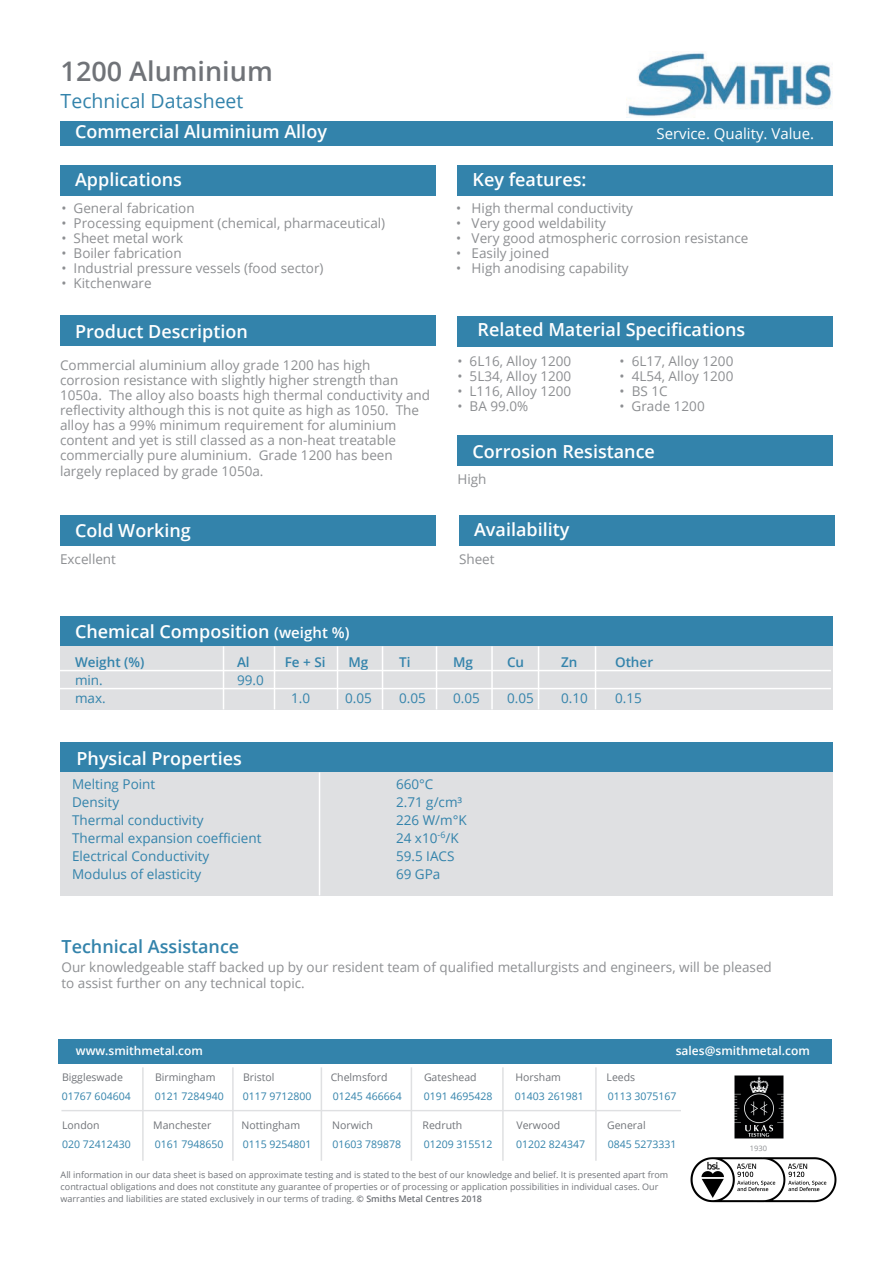
<style>
.page{position:relative;width:893px;height:1263px;background:#fff}
.page>*{position:absolute;margin:0;border:0;box-sizing:border-box;transform-origin:0 0}
.t1{font:600 27px "Open Sans";color:#707378}
.t2{font:19.5px "Open Sans";color:#3383ab}
.t3{font:600 18px "Open Sans";color:#fff}
.t4{font:600 18px "Open Sans";color:#3383ab}
.t5{font:15px "Open Sans";color:#fff}
.t6{font:13.5px/15px "Open Sans";color:#8d8f92}
.t7{font:13.5px "Open Sans";color:#3383ab}
.t8{font:600 13.5px "Open Sans";color:#3383ab}
.t9{font:600 12px "Open Sans";color:#fff}
.t10{font:10.5px "Open Sans";color:#3383ab}
.t11{font:10.5px "Open Sans";color:#707378}
.t12{font:9px/12px "Open Sans";color:#707378}
.t13{font:7.5px "Open Sans";color:#8d8f92}
.s1{font-size:15px}
.s2{font-weight:600}
</style>
<div class="page">
<div style="left:60px;top:165px;width:375px;height:30px;background:#3383ab"></div>
<div style="left:60px;top:121px;width:772px;height:25px;background:#3383ab"></div>
<img style="left:626px;top:52px;width:206px;height:65px">
<div style="left:60px;top:316px;width:375px;height:30px;background:#3383ab"></div>
<div style="left:458px;top:316px;width:374px;height:30px;background:#3383ab"></div>
<div style="left:60px;top:616px;width:772px;height:30px;background:#3383ab"></div>
<div style="left:60px;top:646px;width:772px;height:63px;background:#dfe0e2"></div>
<hr style="left:60px;top:670px;width:771px;height:1px;background:#fff">
<hr style="left:223px;top:646px;width:1px;height:63px;background:#fff">
<div style="left:60px;top:742px;width:772px;height:30px;background:#3383ab"></div>
<div style="left:60px;top:772px;width:772px;height:123px;background:#dfe0e2"></div>
<hr style="left:319px;top:772px;width:1px;height:123px;background:#fff">
<div style="left:458px;top:436px;width:374px;height:30px;background:#3383ab"></div>
<div style="left:458px;top:165px;width:374px;height:30px;background:#3383ab"></div>
<div style="left:60px;top:515px;width:375px;height:30px;background:#3383ab"></div>
<div style="left:459px;top:515px;width:375px;height:30px;background:#3383ab"></div>
<hr style="left:60px;top:688px;width:771px;height:1px;background:#fff">
<hr style="left:274px;top:646px;width:1px;height:63px;background:#fff">
<hr style="left:337px;top:646px;width:1px;height:63px;background:#fff">
<hr style="left:382px;top:646px;width:1px;height:63px;background:#fff">
<hr style="left:436px;top:646px;width:1px;height:63px;background:#fff">
<hr style="left:595px;top:646px;width:1px;height:63px;background:#fff">
<hr style="left:491px;top:646px;width:2px;height:63px;background:#fff">
<hr style="left:538px;top:646px;width:1px;height:63px;background:#fff">
<div style="left:58px;top:1039px;width:774px;height:25px;background:#3383ab"></div>
<hr style="left:61px;top:1110px;width:620px;height:1px;background:#dfe0e2">
<hr style="left:142px;top:1067px;width:2px;height:94px;background:#dfe0e2">
<hr style="left:232px;top:1067px;width:2px;height:94px;background:#dfe0e2">
<hr style="left:321px;top:1067px;width:1px;height:94px;background:#dfe0e2">
<hr style="left:411px;top:1067px;width:1px;height:94px;background:#dfe0e2">
<hr style="left:502px;top:1067px;width:2px;height:94px;background:#dfe0e2">
<hr style="left:595px;top:1067px;width:2px;height:94px;background:#dfe0e2">
<img style="left:690px;top:1157px;width:147px;height:46px">
<img style="left:734px;top:1075px;width:49px;height:63px">
<h1 class="t1" style="left:61px;top:53px;width:214px">1200 Aluminium</h1>
<h2 class="t2" style="left:61px;top:87px;width:184px">Technical Datasheet</h2>
<h3 class="t3" style="left:75px;top:119px;width:253px">Commercial Aluminium Alloy</h3>
<h3 class="t3" style="left:75px;top:167px;width:109px">Applications</h3>
<p class="t6" style="left:62px;top:200px;width:135px">• General fabrication</p>
<p class="t6" style="left:62px;top:215px;width:325px">• Processing equipment (chemical, pharmaceutical)</p>
<p class="t6" style="left:62px;top:230px;width:123px">• Sheet metal work</p>
<p class="t6" style="left:62px;top:245px;width:122px">• Boiler fabrication</p>
<p class="t6" style="left:62px;top:260px;width:264px">• Industrial pressure vessels (food sector)</p>
<p class="t6" style="left:62px;top:275px;width:92px">• Kitchenware</p>
<h3 class="t3" style="left:75px;top:319px;width:174px">Product Description</h3>
<p class="t6" style="left:60px;top:358px;width:372px">Commercial aluminium alloy grade 1200 has high corrosion resistance with slightly higher strength than 1050a. The alloy also boasts high thermal conductivity and reflectivity although this is not quite as high as 1050. The alloy has a 99% minimum requirement for aluminium content and yet is still classed as a non-heat treatable commercially pure aluminium. Grade 1200 has been largely replaced by grade 1050a.</p>
<h3 class="t3" style="left:75px;top:518px;width:117px">Cold Working</h3>
<p class="t6" style="left:60px;top:551px;width:58px">Excellent</p>
<h3 class="t3" style="left:472px;top:167px;width:115px">Key features:</h3>
<p class="t5" style="left:656px;top:123px;width:159px">Service. Quality. Value.</p>
<p class="t6" style="left:456px;top:200px;width:179px">• High thermal conductivity</p>
<p class="t6" style="left:456px;top:215px;width:151px">• Very good weldability</p>
<p class="t6" style="left:456px;top:230px;width:294px">• Very good atmospheric corrosion resistance</p>
<p class="t6" style="left:456px;top:245px;width:95px">• Easily joined</p>
<p class="t6" style="left:456px;top:260px;width:174px">• High anodising capability</p>
<h3 class="t3" style="left:478px;top:317px;width:269px">Related Material Specifications</h3>
<p class="t6" style="left:458px;top:353px;width:115px">• 6L16, Alloy 1200</p>
<p class="t6" style="left:620px;top:353px;width:115px">• 6L17, Alloy 1200</p>
<p class="t6" style="left:458px;top:368px;width:115px">• 5L34, Alloy 1200</p>
<p class="t6" style="left:620px;top:368px;width:115px">• 4L54, Alloy 1200</p>
<p class="t6" style="left:458px;top:383px;width:115px">• L116, Alloy 1200</p>
<p class="t6" style="left:620px;top:383px;width:49px">• BS 1C</p>
<p class="t6" style="left:458px;top:398px;width:72px">• BA 99.0%</p>
<p class="t6" style="left:620px;top:398px;width:87px">• Grade 1200</p>
<h3 class="t3" style="left:472px;top:439px;width:184px">Corrosion Resistance</h3>
<p class="t6" style="left:458px;top:471px;width:31px">High</p>
<h3 class="t3" style="left:474px;top:517px;width:97px">Availability</h3>
<p class="t6" style="left:459px;top:551px;width:37px">Sheet</p>
<h3 class="t3" style="left:75px;top:619px;width:276px">Chemical Composition <span class="s1">(weight %)</span></h3>
<p class="t8" style="left:75px;top:653px;width:71px">Weight (%)</p>
<p class="t8" style="left:237px;top:653px;width:14px">Al</p>
<p class="t8" style="left:285px;top:653px;width:42px">Fe + Si</p>
<p class="t8" style="left:349px;top:653px;width:21px">Mg</p>
<p class="t8" style="left:399px;top:653px;width:13px">Ti</p>
<p class="t8" style="left:453px;top:653px;width:21px">Mg</p>
<p class="t8" style="left:507px;top:653px;width:19px">Cu</p>
<p class="t8" style="left:561px;top:653px;width:18px">Zn</p>
<p class="t8" style="left:615px;top:653px;width:40px">Other</p>
<p class="t7" style="left:75px;top:671px;width:29px">min.</p>
<p class="t7" style="left:237px;top:671px;width:28px">99.0</p>
<p class="t7" style="left:75px;top:689px;width:32px">max.</p>
<p class="t7" style="left:291px;top:689px;width:21px">1.0</p>
<p class="t7" style="left:345px;top:689px;width:28px">0.05</p>
<p class="t7" style="left:399px;top:689px;width:28px">0.05</p>
<p class="t7" style="left:453px;top:689px;width:28px">0.05</p>
<p class="t7" style="left:507px;top:689px;width:28px">0.05</p>
<p class="t7" style="left:561px;top:689px;width:28px">0.10</p>
<p class="t7" style="left:615px;top:689px;width:28px">0.15</p>
<h3 class="t3" style="left:76px;top:746px;width:167px">Physical Properties</h3>
<p class="t7" style="left:72px;top:774px;width:85px">Melting Point</p>
<p class="t7" style="left:396px;top:774px;width:39px">660°C</p>
<p class="t7" style="left:72px;top:792px;width:49px">Density</p>
<p class="t7" style="left:396px;top:792px;width:68px">2.71 g/cm³</p>
<p class="t7" style="left:72px;top:810px;width:133px">Thermal conductivity</p>
<p class="t7" style="left:396px;top:810px;width:72px">226 W/m°K</p>
<p class="t7" style="left:72px;top:828px;width:191px">Thermal expansion coefficient</p>
<p class="t7" style="left:396px;top:828px;width:64px">24 x10<sup>-6</sup>/K</p>
<p class="t7" style="left:72px;top:846px;width:139px">Electrical Conductivity</p>
<p class="t7" style="left:396px;top:846px;width:60px">59.5 IACS</p>
<p class="t7" style="left:72px;top:864px;width:131px">Modulus of elasticity</p>
<p class="t7" style="left:396px;top:864px;width:46px">69 GPa</p>
<h3 class="t4" style="left:62px;top:934px;width:179px">Technical Assistance</h3>
<p class="t6" style="left:62px;top:958px;width:712px;line-height:16.5px">Our knowledgeable staff backed up by our resident team of qualified metallurgists and engineers, will be pleased to assist further on any technical topic.</p>
<p class="t9" style="left:76px;top:1042px;width:129px">www.smithmetal.com</p>
<p class="t9" style="left:676px;top:1042px;width:136px">sales@smithmetal.com</p>
<p class="t11" style="left:62px;top:1069px;width:62px">Biggleswade</p>
<p class="t11" style="left:155px;top:1069px;width:62px">Birmingham</p>
<p class="t11" style="left:243px;top:1069px;width:33px">Bristol</p>
<p class="t11" style="left:331px;top:1069px;width:59px">Chelmsford</p>
<p class="t11" style="left:424px;top:1069px;width:54px">Gateshead</p>
<p class="t11" style="left:515px;top:1069px;width:47px">Horsham</p>
<p class="t11" style="left:607px;top:1069px;width:30px">Leeds</p>
<p class="t10" style="left:62px;top:1089px;width:70px">01767 604604</p>
<p class="t10" style="left:155px;top:1089px;width:70px">0121 7284940</p>
<p class="t10" style="left:243px;top:1089px;width:70px">0117 9712800</p>
<p class="t10" style="left:333px;top:1089px;width:70px">01245 466664</p>
<p class="t10" style="left:424px;top:1089px;width:70px">0191 4695428</p>
<p class="t10" style="left:515px;top:1089px;width:70px">01403 261981</p>
<p class="t10" style="left:608px;top:1089px;width:70px">0113 3075167</p>
<p class="t11" style="left:62px;top:1117px;width:39px">London</p>
<p class="t11" style="left:153px;top:1117px;width:59px">Manchester</p>
<p class="t11" style="left:242px;top:1117px;width:60px">Nottingham</p>
<p class="t11" style="left:332px;top:1117px;width:42px">Norwich</p>
<p class="t11" style="left:423px;top:1117px;width:41px">Redruth</p>
<p class="t11" style="left:516px;top:1117px;width:45px">Verwood</p>
<p class="t11" style="left:607px;top:1117px;width:40px">General</p>
<p class="t10" style="left:62px;top:1137px;width:70px">020 72412430</p>
<p class="t10" style="left:155px;top:1137px;width:70px">0161 7948650</p>
<p class="t10" style="left:243px;top:1137px;width:70px">0115 9254801</p>
<p class="t10" style="left:332px;top:1137px;width:70px">01603 789878</p>
<p class="t10" style="left:424px;top:1137px;width:70px">01209 315512</p>
<p class="t10" style="left:516px;top:1137px;width:70px">01202 824347</p>
<p class="t10" style="left:608px;top:1137px;width:70px">0845 5273331</p>
<p class="t13" style="left:750px;top:1143px;width:19px">1930</p>
<p class="t12" style="left:61px;top:1168px;width:609px">All information in our data sheet is based on approximate testing and is stated to the best of our knowledge and belief. It is presented apart from contractual obligations and does not constitute any guarantee of properties or of processing or application possibilities in individual cases. Our warranties and liabilities are stated exclusively in our terms of trading. <span class="s2">© Smiths Metal Centres 2018</span></p>
</div>
